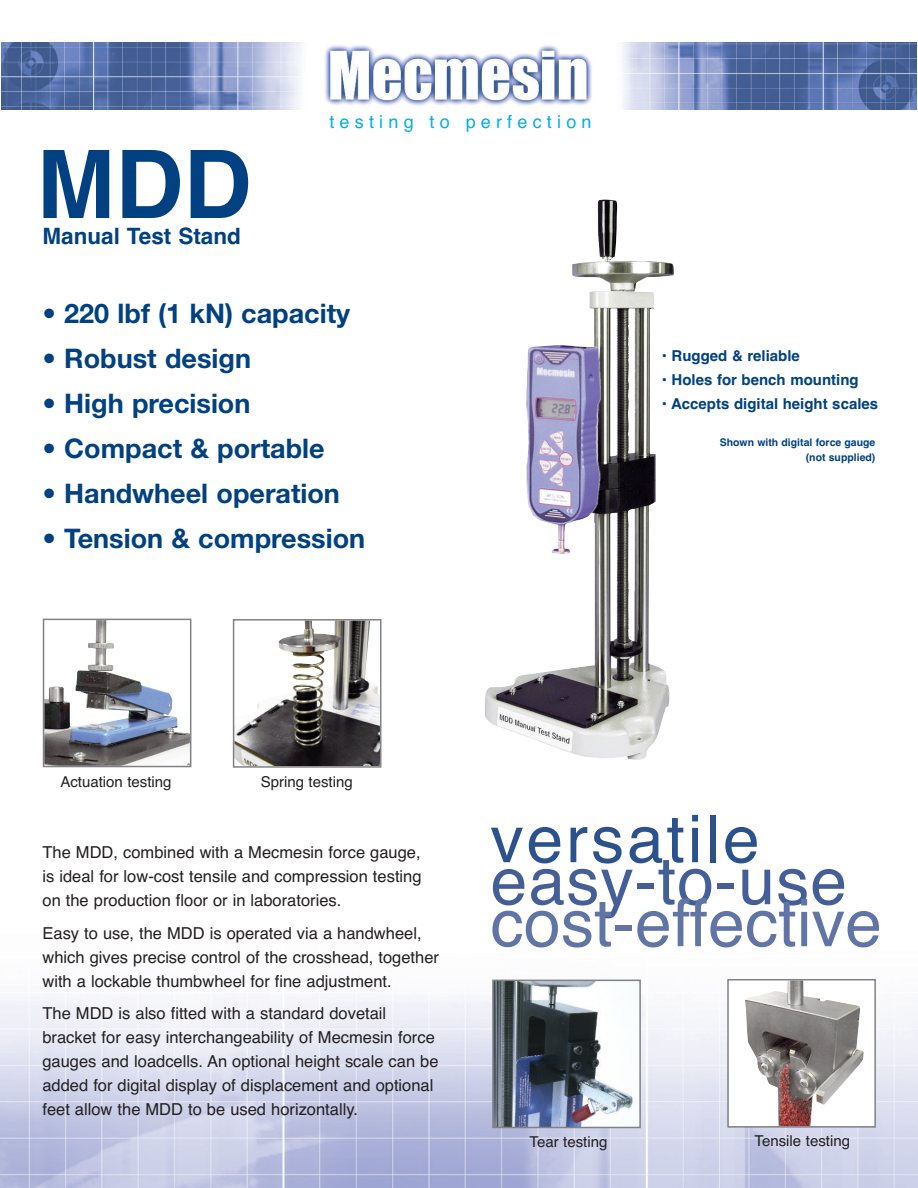
<style>
.page{position:relative;width:918px;height:1188px;background:#fff}
.page>*{position:absolute;margin:0;border:0;box-sizing:border-box;transform-origin:0 0}
.t1{font:700 94.5px "Helvetica";color:#014181}
.t2{font:66px "Helvetica";letter-spacing:.005em;color:#6174a6}
.t3{font:66px "Helvetica";letter-spacing:.02em;color:#445f97}
.t4{font:66px "Helvetica";letter-spacing:.045em;color:#2b528d}
.t5{font:700 27px "Helvetica Neue";color:#014181}
.t6{font:700 22.5px "Helvetica";color:#014181}
.t7{font:18px "Helvetica";letter-spacing:.29em;color:#00aeef}
.t8{font:16.5px/24px "Helvetica";color:#231f20}
.t9{font:700 15px "Helvetica";color:#014181}
.t10{font:15px "Helvetica";color:#231f20}
.t11{font:700 10.5px/15px "Helvetica";color:#014181;text-align:right}
</style>
<div class="page">
<img style="left:0;top:979px;width:918px;height:209px">
<img style="left:485px;top:199px;width:189px;height:561px">
<img style="left:46px;top:622px;width:142px;height:142px">
<div style="left:43px;top:619px;width:148px;height:148px;border:2px solid #808285"></div>
<img style="left:236px;top:622px;width:142px;height:143px">
<div style="left:233px;top:619px;width:148px;height:149px;border:2px solid #808285"></div>
<img style="left:495px;top:983px;width:143px;height:142px">
<div style="left:492px;top:980px;width:149px;height:148px;border:2px solid #808285"></div>
<div style="left:729px;top:980px;width:145px;height:146px;background:#fff"></div>
<img style="left:745px;top:982px;width:119px;height:143px">
<div style="left:727px;top:979px;width:149px;height:149px;border:2px solid #808285"></div>
<img style="left:1px;top:42px;width:916px;height:67px">
<h1 class="t1" style="left:37px;top:130px;width:217px">MDD</h1>
<h3 class="t6" style="left:43px;top:223px;width:200px">Manual Test Stand</h3>
<p class="t7" style="left:329px;top:112px;width:264px">testing to perfection</p>
<h3 class="t5" style="left:43px;top:289px;width:309px">• 220 lbf (1 kN) capacity</h3>
<h3 class="t5" style="left:43px;top:334px;width:210px">• Robust design</h3>
<h3 class="t5" style="left:43px;top:379px;width:209px">• High precision</h3>
<h3 class="t5" style="left:43px;top:424px;width:284px">• Compact &amp; portable</h3>
<h3 class="t5" style="left:43px;top:469px;width:299px">• Handwheel operation</h3>
<h3 class="t5" style="left:43px;top:514px;width:324px">• Tension &amp; compression</h3>
<p class="t9" style="left:662px;top:347px;width:140px">• Rugged &amp; reliable</p>
<p class="t9" style="left:662px;top:371px;width:198px">• Holes for bench mounting</p>
<p class="t9" style="left:662px;top:395px;width:218px">• Accepts digital height scales</p>
<p class="t11" style="left:720px;top:435px;width:157px">Shown with digital force gauge (not supplied)</p>
<p class="t10" style="left:60px;top:773px;width:113px">Actuation testing</p>
<p class="t10" style="left:261px;top:773px;width:94px">Spring testing</p>
<p class="t8" style="left:43px;top:840px;width:381px;text-align:justify">The MDD, combined with a Mecmesin force gauge, is ideal for low-cost tensile and compression testing on the production floor or in laboratories.</p>
<p class="t8" style="left:42px;top:921px;width:398px">Easy to use, the MDD is operated via a handwheel, which gives precise control of the crosshead, together with a lockable thumbwheel for fine adjustment.</p>
<p class="t8" style="left:42px;top:1001px;width:398px">The MDD is also fitted with a standard dovetail bracket for easy interchangeability of Mecmesin force gauges and loadcells. An optional height scale can be added for digital display of displacement and optional feet allow the MDD to be used horizontally.</p>
<h2 class="t4" style="left:491px;top:801px;width:271px">versatile</h2>
<h2 class="t3" style="left:491px;top:843px;width:358px">easy-to-use</h2>
<h2 class="t2" style="left:491px;top:885px;width:393px">cost-effective</h2>
<p class="t10" style="left:530px;top:1133px;width:79px">Tear testing</p>
<p class="t10" style="left:755px;top:1132px;width:97px">Tensile testing</p>
</div>
